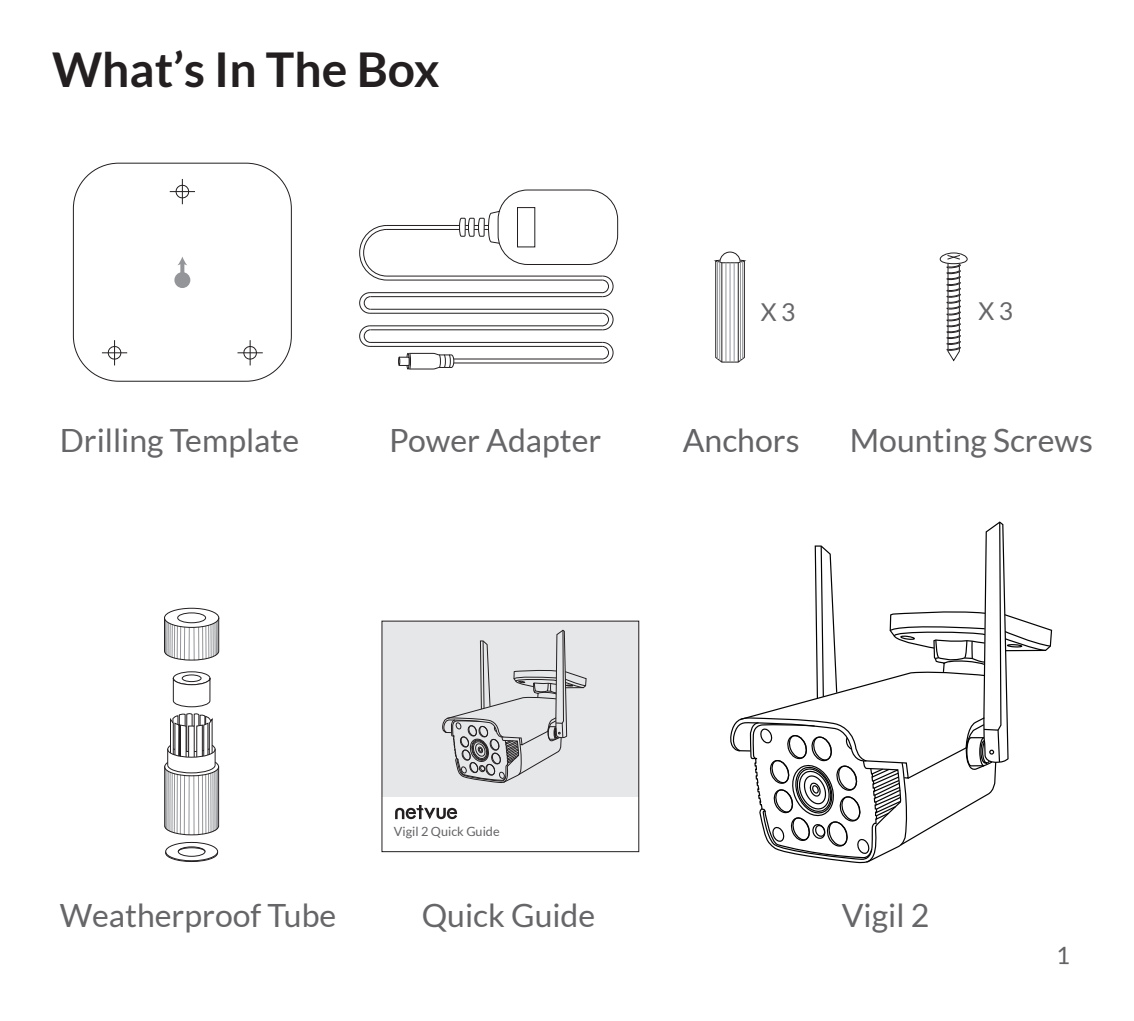
<style>
.page{position:relative;width:1134px;height:1021px;background:#fff}
.page>*{position:absolute;margin:0;border:0;box-sizing:border-box;transform-origin:0 0}
.t1{font:700 48px "Lato";color:#231f20}
.t2{font:32px "Lato";color:#666669}
.t3{font:32px "Lato";color:#636366}
.t4{font:24.8px "Lato";color:#666669}
.t5{font:24px "Lato";color:#636366}
.t6{font:12.8px "Lato";color:#636366}
</style>
<div class="page">
<div style="left:73px;top:163px;width:219px;height:219px;border:1px solid #231f20;border-radius:45px"></div>
<svg style="left:164px;top:616px;width:56px;height:45px"></svg>
<div style="left:164px;top:607px;width:55px;height:21px;border:1px solid #231f20;border-radius:50%"></div>
<div style="left:177px;top:612px;width:29px;height:11px;border:1px solid #231f20;border-radius:50%"></div>
<svg style="left:714px;top:251px;width:33px;height:112px"></svg>
<hr style="left:721px;top:263px;width:1px;height:99px;background:#231f20">
<hr style="left:737px;top:263px;width:2px;height:99px;background:#231f20">
<hr style="left:733px;top:263px;width:2px;height:99px;background:#939598">
<hr style="left:729px;top:263px;width:2px;height:99px;background:#939598">
<hr style="left:725px;top:263px;width:2px;height:99px;background:#939598">
<hr style="left:740px;top:262px;width:1px;height:98px;background:#939598">
<hr style="left:742px;top:261px;width:1px;height:98px;background:#939598">
<hr style="left:719px;top:262px;width:1px;height:98px;background:#939598">
<hr style="left:717px;top:261px;width:1px;height:98px;background:#939598">
<svg style="left:173px;top:671px;width:37px;height:13px"></svg>
<div style="left:173px;top:671px;width:37px;height:14px;border:1px solid #231f20;border-radius:50%"></div>
<svg style="left:164px;top:677px;width:56px;height:185px"></svg>
<div style="left:182px;top:674px;width:20px;height:8px;border:1px solid #231f20;border-radius:50%"></div>
<hr style="left:370px;top:312px;width:232px;height:2px;background:#231f20">
<hr style="left:370px;top:308px;width:233px;height:2px;background:#231f20">
<hr style="left:387px;top:229px;width:101px;height:1px;background:#231f20">
<hr style="left:387px;top:225px;width:101px;height:1px;background:#231f20">
<hr style="left:387px;top:279px;width:215px;height:2px;background:#231f20">
<hr style="left:387px;top:275px;width:216px;height:2px;background:#231f20">
<hr style="left:370px;top:296px;width:233px;height:1px;background:#231f20">
<hr style="left:370px;top:292px;width:233px;height:1px;background:#231f20">
<div style="left:498px;top:189px;width:120px;height:76px;border:1px solid #231f20;border-radius:30px"></div>
<div style="left:517px;top:207px;width:18px;height:40px;background:#fff;border:1px solid #231f20"></div>
<svg style="left:359px;top:225px;width:29px;height:56px"></svg>
<svg style="left:601px;top:275px;width:13px;height:23px"></svg>
<svg style="left:359px;top:292px;width:12px;height:22px"></svg>
<hr style="left:370px;top:329px;width:233px;height:1px;background:#231f20">
<hr style="left:370px;top:325px;width:233px;height:1px;background:#231f20">
<svg style="left:601px;top:308px;width:13px;height:23px"></svg>
<hr style="left:370px;top:346px;width:232px;height:1px;background:#231f20">
<hr style="left:370px;top:342px;width:233px;height:1px;background:#231f20">
<svg style="left:359px;top:325px;width:12px;height:22px"></svg>
<hr style="left:453px;top:362px;width:150px;height:1px;background:#231f20">
<hr style="left:453px;top:358px;width:150px;height:2px;background:#231f20">
<svg style="left:601px;top:341px;width:13px;height:23px"></svg>
<svg style="left:398px;top:210px;width:103px;height:160px"></svg>
<div style="left:940px;top:252px;width:28px;height:12px;border:1px solid #231f20;border-radius:50%"></div>
<svg style="left:946px;top:254px;width:15px;height:108px"></svg>
<svg style="left:730px;top:521px;width:323px;height:342px"></svg>
<div style="left:1007px;top:644px;width:15px;height:3px;border:1px solid #030303;border-radius:50%"></div>
<div style="left:900px;top:635px;width:15px;height:5px;border:1px solid #030303;border-radius:50%"></div>
<svg style="left:170px;top:179px;width:25px;height:25px"></svg>
<hr style="left:249px;top:340px;width:2px;height:25px;background:#231f20">
<svg style="left:237px;top:345px;width:26px;height:15px"></svg>
<svg style="left:102px;top:340px;width:25px;height:25px"></svg>
<div style="left:174px;top:272px;width:16px;height:16px;background:#939598;border-radius:50%"></div>
<svg style="left:180px;top:265px;width:4px;height:8px"></svg>
<svg style="left:178px;top:257px;width:9px;height:8px"></svg>
<div style="left:382px;top:621px;width:256px;height:175px;background:#e6e7e9"></div>
<svg style="left:395px;top:629px;width:192px;height:190px"></svg>
<div style="left:381px;top:620px;width:258px;height:232px;border:1px solid #231f20"></div>
<h1 class="t1" style="left:52px;top:42px;width:389px">What’s In The Box</h1>
<p class="t2" style="left:60px;top:423px;width:241px">Drilling Template</p>
<p class="t2" style="left:389px;top:423px;width:214px">Power Adapter</p>
<p class="t4" style="left:761px;top:298px;width:36px">X 3</p>
<p class="t3" style="left:683px;top:423px;width:118px">Anchors</p>
<p class="t4" style="left:978px;top:297px;width:36px">X 3</p>
<p class="t2" style="left:850px;top:423px;width:245px">Mounting Screws</p>
<p class="t2" style="left:60px;top:897px;width:278px">Weatherproof Tube</p>
<p class="t6" style="left:394px;top:824px;width:107px">Vigil 2 Quick Guide</p>
<p class="t2" style="left:422px;top:897px;width:175px">Quick Guide</p>
<p class="t2" style="left:842px;top:897px;width:89px">Vigil 2</p>
<p class="t5" style="left:1056px;top:942px;width:16px">1</p>
</div>
